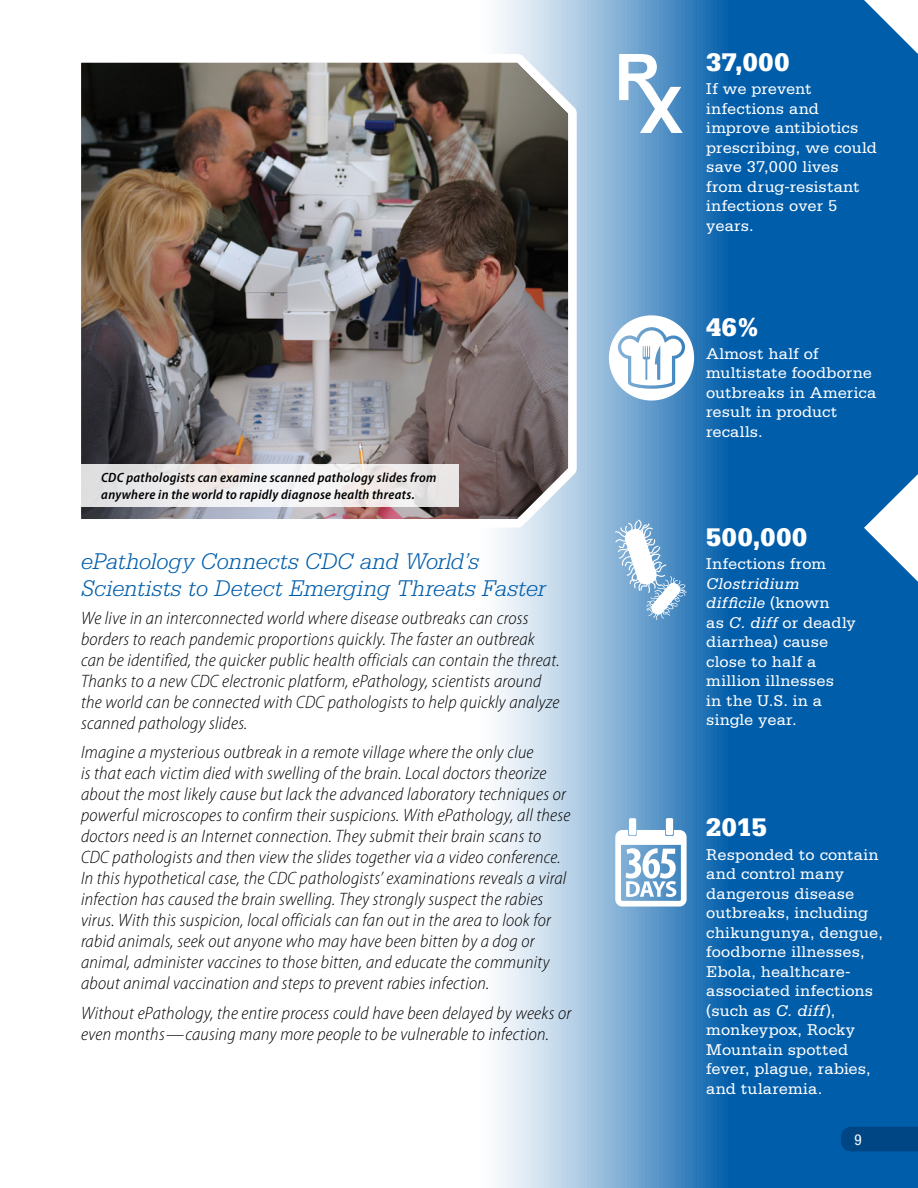
<style>
.page{position:relative;width:918px;height:1188px;background:#fff}
.page>*{position:absolute;margin:0;border:0;box-sizing:border-box;transform-origin:0 0}
.FACTOID-2_HEAD{font:900 27px "Serifa Std";letter-spacing:.03em;color:#fff}
.H3_STORY{font:italic 300 24px/27px "Serifa Std";color:#005daa}
.Story_Text{font:italic 300 semi-condensed 18px/21px "Myriad Pro";letter-spacing:.015em;color:#000}
.FACTOID-2_BODY{font:16.5px/19.5px "Serifa Std";letter-spacing:.01em;color:#fff}
.t1{font:condensed 15px "Helvetica Neue LT Std";color:#fff}
.t2{font:italic 600 semi-condensed 13.5px/16.5px "Myriad Pro";letter-spacing:.025em;color:#000}
.s1{font-style:italic}
</style>
<div class="page">
<svg style="left:497px;top:0;width:421px;height:1188px;background:#3d83be"></svg>
<img style="left:81px;top:47px;width:503px;height:485px">
<svg style="left:864px;top:474px;width:54px;height:108px"></svg>
<svg style="left:619px;top:54px;width:64px;height:79px"></svg>
<svg style="left:615px;top:520px;width:72px;height:100px"></svg>
<div style="left:629px;top:818px;width:7px;height:17px;background:#fff;border-radius:2px"></div>
<div style="left:666px;top:818px;width:7px;height:17px;background:#fff;border-radius:2px"></div>
<svg style="left:615px;top:830px;width:72px;height:77px"></svg>
<svg style="left:609px;top:315px;width:85px;height:86px"></svg>
<svg style="left:81px;top:464px;width:378px;height:43px;fill:#efeaea"></svg>
<div style="left:841px;top:1127px;width:77px;height:24px;background:#004684"></div>
<p class="t2" style="left:101px;top:470px;width:337px">CDC pathologists can examine scanned pathology slides from anywhere in the world to rapidly diagnose health threats.</p>
<h3 class="H3_STORY" style="left:81px;top:548px;width:467px">ePathology Connects CDC and World’s<br>Scientists to Detect Emerging Threats Faster</h3>
<p class="Story_Text" style="left:81px;top:608px;width:480px">We live in an interconnected world where disease outbreaks can cross borders to reach pandemic proportions quickly. The faster an outbreak can be identified, the quicker public health officials can contain the threat.<br>Thanks to a new CDC electronic platform, ePathology, scientists around the world can be connected with CDC pathologists to help quickly analyze scanned pathology slides.</p>
<p class="Story_Text" style="left:81px;top:742px;width:491px">Imagine a mysterious outbreak in a remote village where the only clue<br>is that each victim died with swelling of the brain. Local doctors theorize about the most likely cause but lack the advanced laboratory techniques or powerful microscopes to confirm their suspicions. With ePathology, all these doctors need is an Internet connection. They submit their brain scans to CDC pathologists and then view the slides together via a video conference.<br>In this hypothetical case, the CDC pathologists’ examinations reveals a viral infection has caused the brain swelling. They strongly suspect the rabies virus. With this suspicion, local officials can fan out in the area to look for rabid animals, seek out anyone who may have been bitten by a dog or animal, administer vaccines to those bitten, and educate the community about animal vaccination and steps to prevent rabies infection.</p>
<p class="Story_Text" style="left:81px;top:1003px;width:492px">Without ePathology, the entire process could have been delayed by weeks or even months—causing many more people to be vulnerable to infection.</p>
<p class="FACTOID-2_HEAD" style="left:706px;top:46px;width:85px">37,000</p>
<p class="FACTOID-2_BODY" style="left:706px;top:79px;width:172px">If we prevent infections and improve antibiotics prescribing, we could save 37,000 lives from drug-resistant infections over 5 years.</p>
<p class="FACTOID-2_HEAD" style="left:706px;top:311px;width:56px">46%</p>
<p class="FACTOID-2_BODY" style="left:706px;top:344px;width:172px">Almost half of multistate foodborne outbreaks in America result in product recalls.</p>
<p class="FACTOID-2_HEAD" style="left:706px;top:521px;width:102px">500,000</p>
<p class="FACTOID-2_BODY" style="left:706px;top:554px;width:151px">Infections from<br><span class="s1">Clostridium difficile</span> (known<br>as <span class="s1">C. diff</span> or deadly diarrhea) cause close to half a million illnesses<br>in the U.S. in a single year.</p>
<p class="FACTOID-2_HEAD" style="left:706px;top:812px;width:62px">2015</p>
<p class="FACTOID-2_BODY" style="left:706px;top:845px;width:178px">Responded to contain and control many dangerous disease outbreaks, including chikungunya, dengue, foodborne illnesses,<br>Ebola, healthcare&shy;associated infections (such as <span class="s1">C. diff</span>), monkeypox, Rocky<br>Mountain spotted fever, plague, rabies, and tularemia.</p>
<p class="t1" style="left:855px;top:1131px;width:9px">9</p>
</div>
